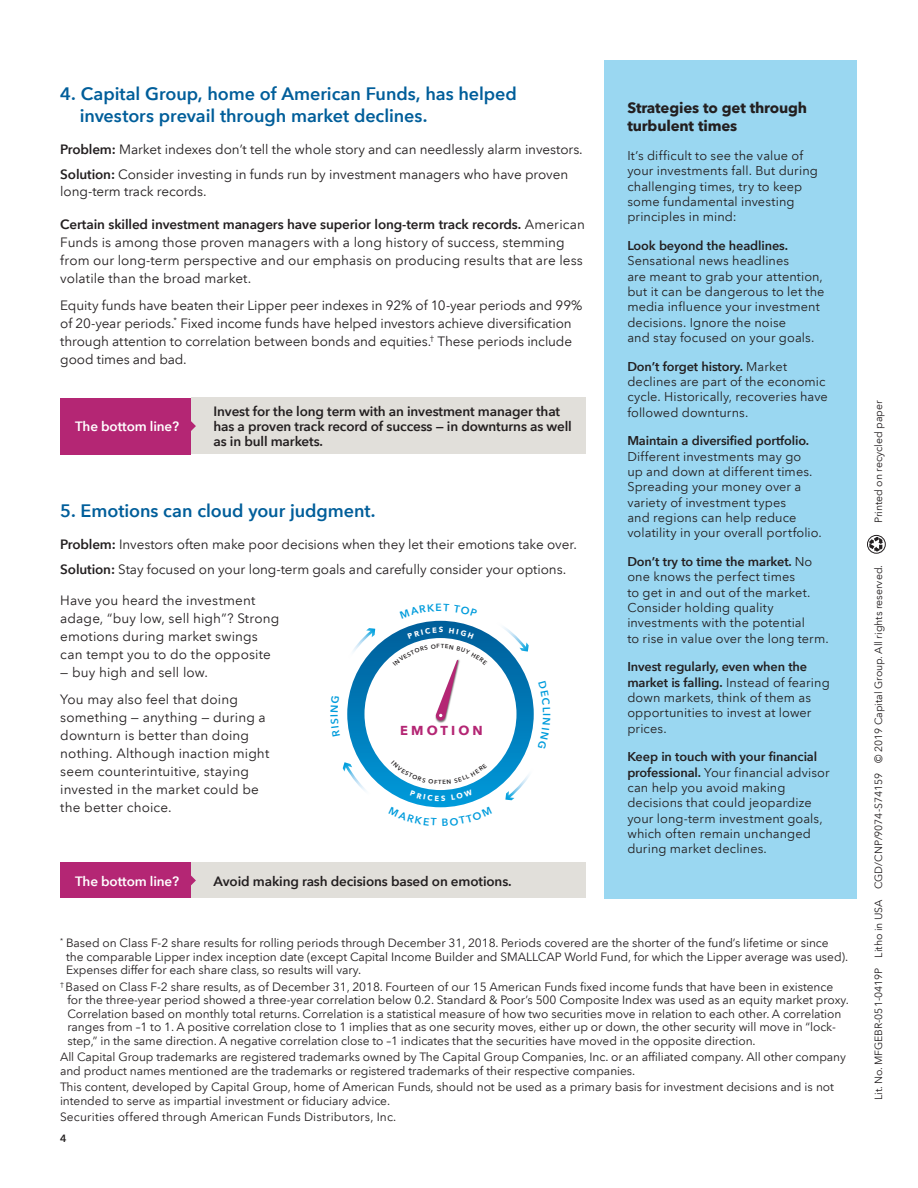
<style>
.page{position:relative;width:918px;height:1188px;background:#fff}
.page>*{position:absolute;margin:0;border:0;box-sizing:border-box;transform-origin:0 0}
.Title_Heading__Blue{font:600 18px/22.5px "Avenir Next LT Com";letter-spacing:-.005em;color:#005e9a}
.Body_Text_-_9_12{font:700 15px/18px "Avenir Next LT Com";letter-spacing:-.01em;color:#231f20}
.Body_Text_-_9_12-2{font:13.5px/18px "Avenir Next LT Com";letter-spacing:-.005em;color:#231f20}
.t1{font:600 13.5px/15px "Avenir Next LT Com";letter-spacing:-.01em;color:#231f20}
.t2{font:600 13.5px "Avenir Next LT Com";letter-spacing:-.01em;color:#fff}
.t3{font:700 13.05px "Avenir Next LT Com";letter-spacing:.24em;color:#b42674}
.Body_Text_-_9_12-3{font:12.75px/15.3px "Avenir Next LT Com";letter-spacing:.005em;color:#231f20}
.Footnotes_-_8_10{font:12px/13.5px "Avenir Next LT Com";letter-spacing:-.005em;color:#231f20}
.t4{font:10.5px "Avenir Next LT Com";letter-spacing:-.005em;color:#231f20}
.t5{font:600 10.5px "Avenir Next LT Com";color:#231f20}
.t6{font:600 10.35px "Avenir Next LT Com";color:#009cdc}
.s1{font-weight:600}
</style>
<div class="page">
<div style="left:604px;top:60px;width:253px;height:838px;background:#9ad7f1"></div>
<div style="left:60px;top:862px;width:131px;height:36px;background:#b42674"></div>
<div style="left:191px;top:862px;width:395px;height:36px;background:#e1dfda"></div>
<svg style="left:191px;top:875px;width:5px;height:11px"></svg>
<svg style="left:347px;top:621px;width:187px;height:186px;background:#0680bd"></svg>
<div style="left:365px;top:638px;width:152px;height:152px;background:#fff;border-radius:50%"></div>
<img style="left:437px;top:721px;width:8px;height:2px">
<svg style="left:353px;top:628px;width:22px;height:33px"></svg>
<svg style="left:496px;top:627px;width:33px;height:25px"></svg>
<svg style="left:505px;top:768px;width:24px;height:32px"></svg>
<svg style="left:343px;top:762px;width:27px;height:29px"></svg>
<svg style="left:869px;top:537px;width:14px;height:15px"></svg>
<div style="left:867px;top:535px;width:19px;height:19px;border:1px solid #231f20;border-radius:50%"></div>
<div style="left:60px;top:398px;width:131px;height:56px;background:#b42674"></div>
<div style="left:191px;top:398px;width:395px;height:56px;background:#e1dfda"></div>
<svg style="left:191px;top:421px;width:5px;height:10px"></svg>
<svg style="left:410px;top:790px;width:35px;height:11px"></svg>
<svg style="left:451px;top:790px;width:22px;height:10px"></svg>
<svg style="left:393px;top:627px;width:95px;height:94px"></svg>
<svg style="left:391px;top:771px;width:96px;height:13px"></svg>
<svg style="left:434px;top:807px;width:13px;height:1px"></svg>
<p class="Title_Heading__Blue" style="left:80px;top:82px;width:439px;text-indent:-19px">4. Capital Group, home of American Funds, has helped investors prevail through market declines.</p>
<p class="Body_Text_-_9_12-2" style="left:60px;top:141px;width:524px"><span class="s1">Problem:</span> Market indexes don’t tell the whole story and can needlessly alarm investors.</p>
<p class="Body_Text_-_9_12-2" style="left:60px;top:167px;width:509px;line-height:16.2px"><span class="s1">Solution:</span> Consider investing in funds run by investment managers who have proven long-term track records.</p>
<p class="Body_Text_-_9_12-2" style="left:60px;top:215px;width:526px"><span class="s1">Certain skilled investment managers have superior long-term track records.</span> American Funds is among those proven managers with a long history of success, stemming from our long-term perspective and our emphasis on producing results that are less volatile than the broad market.</p>
<p class="Body_Text_-_9_12-2" style="left:60px;top:296px;width:524px">Equity funds have beaten their Lipper peer indexes in 92% of 10-year periods and 99% of 20-year periods.<sup>*</sup> Fixed income funds have helped investors achieve diversification through attention to correlation between bonds and equities.<sup>†</sup> These periods include good times and bad.</p>
<p class="t2" style="left:75px;top:418px;width:105px">The bottom line?</p>
<p class="t1" style="left:214px;top:404px;width:360px">Invest for the long term with an investment manager that has a proven track record of success — in downturns as well as in bull markets.</p>
<p class="Title_Heading__Blue" style="left:60px;top:499px;width:317px">5. Emotions can cloud your judgment.</p>
<p class="Body_Text_-_9_12-2" style="left:60px;top:536px;width:518px"><span class="s1">Problem:</span> Investors often make poor decisions when they let their emotions take over.</p>
<p class="Body_Text_-_9_12-2" style="left:60px;top:561px;width:507px"><span class="s1">Solution:</span> Stay focused on your long-term goals and carefully consider your options.</p>
<p class="Body_Text_-_9_12-2" style="left:60px;top:591px;width:220px">Have you heard the investment adage, “buy low, sell high”? Strong emotions during market swings can tempt you to do the opposite</p>
<p class="Body_Text_-_9_12-2" style="left:60px;top:663px;width:149px">— buy high and sell low.</p>
<p class="Body_Text_-_9_12-2" style="left:60px;top:690px;width:210px">You may also feel that doing something — anything — during a downturn is better than doing nothing. Although inaction might seem counterintuitive, staying invested in the market could be the better choice.</p>
<p class="t6" style="left:553px;top:713px;width:5px;rotate:90deg">I</p>
<p class="t3" style="left:400px;top:723px;width:84px">EMOTION</p>
<p class="t2" style="left:75px;top:873px;width:105px">The bottom line?</p>
<p class="t1" style="left:214px;top:873px;width:300px">Avoid making rash decisions based on emotions.</p>
<p class="Body_Text_-_9_12" style="left:627px;top:99px;width:181px">Strategies to get through turbulent times</p>
<p class="Body_Text_-_9_12-3" style="left:627px;top:148px;width:192px">It’s difficult to see the value of your investments fall. But during challenging times, try to keep some fundamental investing principles in mind:</p>
<p class="Body_Text_-_9_12-3" style="left:627px;top:238px;width:199px"><span class="s1">Look beyond the headlines.<br></span>Sensational news headlines<br>are meant to grab your attention, but it can be dangerous to let the media influence your investment decisions. Ignore the noise<br>and stay focused on your goals.</p>
<p class="Body_Text_-_9_12-3" style="left:627px;top:359px;width:202px"><span class="s1">Don’t forget history.</span> Market declines are part of the economic cycle. Historically, recoveries have followed downturns.</p>
<p class="Body_Text_-_9_12-3" style="left:627px;top:433px;width:196px"><span class="s1">Maintain a diversified portfolio.<br></span>Different investments may go<br>up and down at different times.<br>Spreading your money over a variety of investment types<br>and regions can help reduce volatility in your overall portfolio.</p>
<p class="Body_Text_-_9_12-3" style="left:627px;top:554px;width:203px"><span class="s1">Don’t try to time the market.</span> No one knows the perfect times<br>to get in and out of the market.<br>Consider holding quality investments with the potential<br>to rise in value over the long term.</p>
<p class="Body_Text_-_9_12-3" style="left:627px;top:659px;width:204px"><span class="s1">Invest regularly, even when the market is falling.</span> Instead of fearing down markets, think of them as opportunities to invest at lower prices.</p>
<p class="Body_Text_-_9_12-3" style="left:627px;top:749px;width:204px"><span class="s1">Keep in touch with your financial professional.</span> Your financial advisor can help you avoid making decisions that could jeopardize your long-term investment goals, which often remain unchanged during market declines.</p>
<p class="Footnotes_-_8_10" style="left:66px;top:936px;width:784px;text-indent:-6px"><sup>*</sup> Based on Class F-2 share results for rolling periods through December 31, 2018. Periods covered are the shorter of the fund’s lifetime or since the comparable Lipper index inception date (except Capital Income Builder and SMALLCAP World Fund, for which the Lipper average was used).<br>Expenses differ for each share class, so results will vary.</p>
<p class="Footnotes_-_8_10" style="left:68px;top:980px;width:783px;text-indent:-8px"><sup>†</sup> Based on Class F-2 share results, as of December 31, 2018. Fourteen of our 15 American Funds fixed income funds that have been in existence for the three-year period showed a three-year correlation below 0.2. Standard &amp; Poor’s 500 Composite Index was used as an equity market proxy.<br>Correlation based on monthly total returns. Correlation is a statistical measure of how two securities move in relation to each other. A correlation ranges from –1 to 1. A positive correlation close to 1 implies that as one security moves, either up or down, the other security will move in “lock&shy;step,” in the same direction. A negative correlation close to –1 indicates that the securities have moved in the opposite direction.</p>
<p class="Footnotes_-_8_10" style="left:60px;top:1050px;width:788px">All Capital Group trademarks are registered trademarks owned by The Capital Group Companies, Inc. or an affiliated company. All other company and product names mentioned are the trademarks or registered trademarks of their respective companies.</p>
<p class="Footnotes_-_8_10" style="left:60px;top:1080px;width:776px">This content, developed by Capital Group, home of American Funds, should not be used as a primary basis for investment decisions and is not intended to serve as impartial investment or fiduciary advice.</p>
<p class="Footnotes_-_8_10" style="left:60px;top:1110px;width:338px">Securities offered through American Funds Distributors, Inc.</p>
<p class="t5" style="left:60px;top:1132px;width:8px">4</p>
<p class="t4" style="left:872px;top:523px;width:124px;rotate:-90deg">Printed on recycled paper</p>
<p class="t4" style="left:872px;top:1100px;width:537px;rotate:-90deg">Lit. No. MFGEBR-051-0419P Litho in USA CGD/CNP/9074-S74159 © 2019 Capital Group. All rights reserved.</p>
</div>
